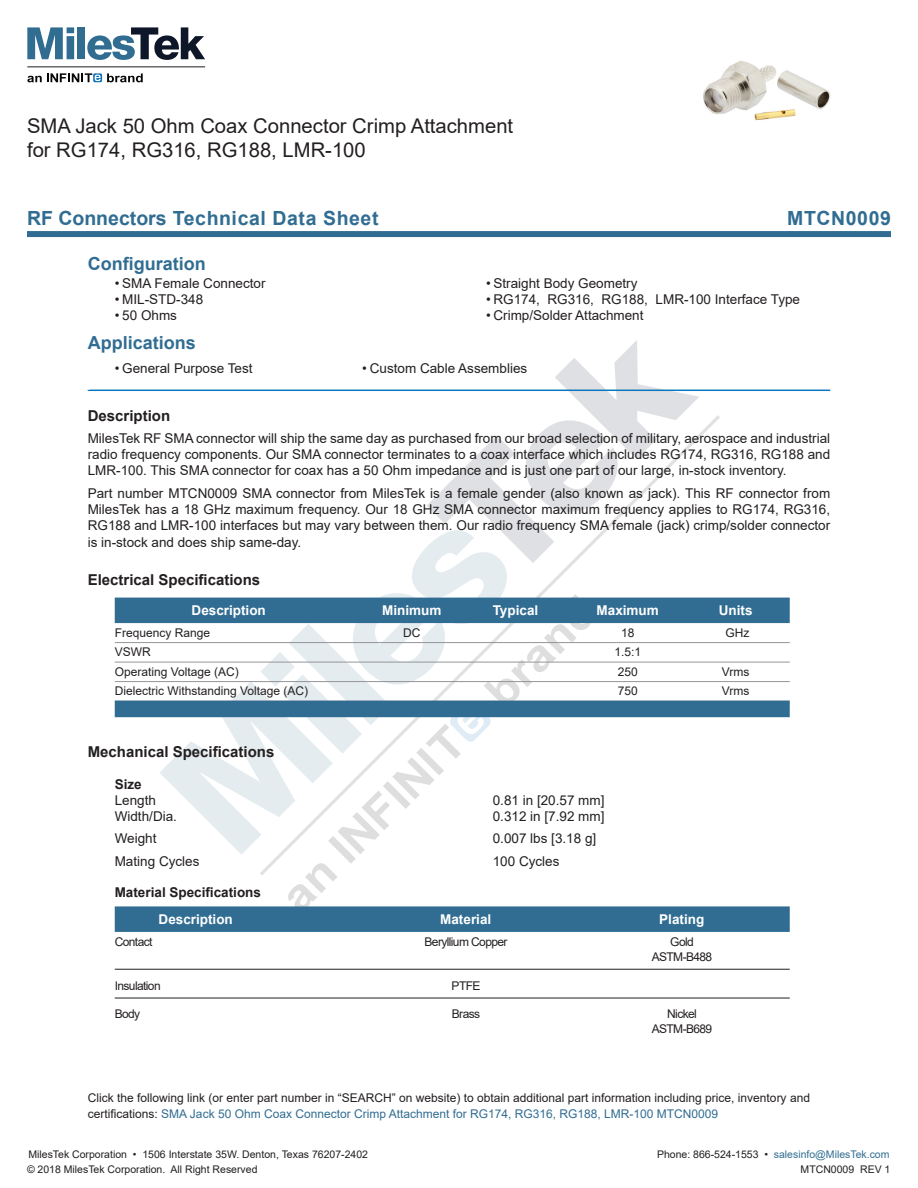
<style>
.page{position:relative;width:918px;height:1188px;background:#fff}
.page>*{position:absolute;margin:0;border:0;box-sizing:border-box;transform-origin:0 0}
.Web_Description_Para{font:20.25px/24.3px "Arial";color:#231f20}
.t1{font:700 19.5px "Arial";letter-spacing:.03em;color:#316d92}
.Head1{font:700 18px "Arial";color:#316d92}
.Head1-2{font:700 15px "Arial";color:#231f20}
.MarketingDescription{font:13.5px/16.2px "Arial";color:#231f20;text-align:justify}
.Specs_Para{font:13.5px "Arial";color:#231f20}
.Table-Header{font:700 13.5px "Arial";color:#fff}
.Head2{font:700 13.5px "Arial";color:#231f20}
.Table_Header_Connect{font:700 13.5px "Arial";color:#fff}
.Description_and_PN_L{font:12px/15.3px "Arial";color:#231f20}
.Table-Body{font:12px "Arial";color:#231f20}
.Table_Body_Connector{font:12px "Arial";letter-spacing:-.05em;color:#231f20}
.Table-Footer{font:12px "Arial";color:#0c77be}
.t2{font:10.5px "Arial";color:#231f20}
.t3{font:10.5px "Arial";color:#316d92}
.MarketingDescription-2{font:700 7.5px "Arial";color:#fff}
.s1{color:#316d92}
.s2{color:#231f20}
</style>
<div class="page">
<svg style="left:159px;top:340px;width:540px;height:566px"></svg>
<svg style="left:256px;top:412px;width:468px;height:467px"></svg>
<div style="left:27px;top:231px;width:864px;height:6px;background:#316d92"></div>
<svg style="left:27px;top:27px;width:47px;height:32px"></svg>
<div style="left:78px;top:27px;width:7px;height:32px;background:#316d91"></div>
<svg style="left:87px;top:27px;width:118px;height:33px"></svg>
<svg style="left:107px;top:73px;width:36px;height:9px"></svg>
<svg style="left:27px;top:73px;width:74px;height:9px"></svg>
<hr style="left:27px;top:66px;width:178px;height:1px;background:#211d1e">
<hr style="left:88px;top:390px;width:742px;height:1px;background:#0c77be">
<div style="left:115px;top:598px;width:675px;height:25px;background:#316d92"></div>
<hr style="left:115px;top:642px;width:675px;height:1px;background:#939598">
<hr style="left:115px;top:662px;width:675px;height:1px;background:#939598">
<hr style="left:115px;top:681px;width:675px;height:1px;background:#939598">
<div style="left:115px;top:701px;width:675px;height:16px;background:#316d92"></div>
<div style="left:115px;top:906px;width:675px;height:26px;background:#316d92"></div>
<hr style="left:115px;top:969px;width:675px;height:1px;background:#231f20">
<hr style="left:115px;top:998px;width:675px;height:1px;background:#231f20">
<img style="left:703px;top:61px;width:128px;height:60px">
<h1 class="Web_Description_Para" style="left:27px;top:114px;width:488px">SMA Jack 50 Ohm Coax Connector Crimp Attachment for RG174, RG316, RG188, LMR-100</h1>
<p class="t1" style="left:27px;top:204px;width:353px">RF Connectors Technical Data Sheet</p>
<p class="t1" style="left:787px;top:204px;width:105px">MTCN0009</p>
<p class="Head1" style="left:88px;top:251px;width:119px">Configuration</p>
<p class="MarketingDescription" style="left:115px;top:275px;width:152px">• SMA Female Connector</p>
<p class="MarketingDescription" style="left:115px;top:291px;width:90px">• MIL-STD-348</p>
<p class="MarketingDescription" style="left:115px;top:307px;width:64px">• 50 Ohms</p>
<p class="MarketingDescription" style="left:486px;top:275px;width:153px">• Straight Body Geometry</p>
<p class="MarketingDescription" style="left:486px;top:291px;width:316px">• RG174, RG316, RG188, LMR-100 Interface Type</p>
<p class="MarketingDescription" style="left:486px;top:307px;width:159px">• Crimp/Solder Attachment</p>
<p class="Head1" style="left:88px;top:330px;width:110px">Applications</p>
<p class="MarketingDescription" style="left:115px;top:360px;width:139px">• General Purpose Test</p>
<p class="MarketingDescription" style="left:362px;top:360px;width:167px">• Custom Cable Assemblies</p>
<p class="MarketingDescription-2" style="left:88px;top:382px;width:4px">.</p>
<p class="Head1-2" style="left:88px;top:405px;width:84px">Description</p>
<p class="MarketingDescription" style="left:88px;top:430px;width:744px">MilesTek RF SMA connector will ship the same day as purchased from our broad selection of military, aerospace and industrial radio frequency components. Our SMA connector terminates to a coax interface which includes RG174, RG316, RG188 and LMR-100. This SMA connector for coax has a 50 Ohm impedance and is just one part of our large, in-stock inventory.</p>
<p class="MarketingDescription" style="left:88px;top:485px;width:744px">Part number MTCN0009 SMA connector from MilesTek is a female gender (also known as jack). This RF connector from MilesTek has a 18 GHz maximum frequency. Our 18 GHz SMA connector maximum frequency applies to RG174, RG316, RG188 and LMR-100 interfaces but may vary between them. Our radio frequency SMA female (jack) crimp/solder connector is in-stock and does ship same-day.</p>
<p class="Head1-2" style="left:88px;top:569px;width:174px">Electrical Specifications</p>
<p class="Table-Header" style="left:192px;top:601px;width:76px">Description</p>
<p class="Table-Header" style="left:382px;top:601px;width:61px">Minimum</p>
<p class="Table-Header" style="left:493px;top:601px;width:47px">Typical</p>
<p class="Table-Header" style="left:597px;top:601px;width:64px">Maximum</p>
<p class="Table-Header" style="left:719px;top:601px;width:35px">Units</p>
<p class="Table-Body" style="left:115px;top:624px;width:97px">Frequency Range</p>
<p class="Table-Body" style="left:403px;top:624px;width:19px">DC</p>
<p class="Table-Body" style="left:621px;top:624px;width:15px">18</p>
<p class="Table-Body" style="left:725px;top:624px;width:25px">GHz</p>
<p class="Table-Body" style="left:115px;top:644px;width:37px">VSWR</p>
<p class="Table-Body" style="left:614px;top:644px;width:28px">1.5:1</p>
<p class="Table-Body" style="left:115px;top:663px;width:126px">Operating Voltage (AC)</p>
<p class="Table-Body" style="left:618px;top:663px;width:22px">250</p>
<p class="Table-Body" style="left:722px;top:663px;width:29px">Vrms</p>
<p class="Table-Body" style="left:115px;top:683px;width:195px">Dielectric Withstanding Voltage (AC)</p>
<p class="Table-Body" style="left:618px;top:683px;width:22px">750</p>
<p class="Table-Body" style="left:722px;top:683px;width:29px">Vrms</p>
<p class="Table-Footer" style="left:115px;top:701px;width:5px">.</p>
<p class="Head1-2" style="left:88px;top:741px;width:188px">Mechanical Specifications</p>
<p class="Head2" style="left:115px;top:774px;width:29px">Size</p>
<p class="Specs_Para" style="left:115px;top:791px;width:43px">Length</p>
<p class="Specs_Para" style="left:493px;top:791px;width:113px">0.81 in [20.57 mm]</p>
<p class="Specs_Para" style="left:115px;top:807px;width:64px">Width/Dia.</p>
<p class="Specs_Para" style="left:493px;top:807px;width:113px">0.312 in [7.92 mm]</p>
<p class="Specs_Para" style="left:115px;top:829px;width:43px">Weight</p>
<p class="Specs_Para" style="left:493px;top:829px;width:105px">0.007 lbs [3.18 g]</p>
<p class="Specs_Para" style="left:115px;top:852px;width:86px">Mating Cycles</p>
<p class="Specs_Para" style="left:493px;top:852px;width:68px">100 Cycles</p>
<p class="Head2" style="left:115px;top:883px;width:148px">Material Specifications</p>
<p class="Table_Header_Connect" style="left:159px;top:909px;width:76px">Description</p>
<p class="Table_Header_Connect" style="left:440px;top:909px;width:53px">Material</p>
<p class="Table_Header_Connect" style="left:659px;top:909px;width:47px">Plating</p>
<p class="Table_Body_Connector" style="left:115px;top:934px;width:39px">Contact</p>
<p class="Table_Body_Connector" style="left:425px;top:934px;width:85px">Beryllium Copper</p>
<p class="Table_Body_Connector" style="left:670px;top:934px;width:25px">Gold</p>
<p class="Table_Body_Connector" style="left:652px;top:948px;width:62px">ASTM-B488</p>
<p class="Table_Body_Connector" style="left:115px;top:977px;width:47px">Insulation</p>
<p class="Table_Body_Connector" style="left:452px;top:977px;width:30px">PTFE</p>
<p class="Table_Body_Connector" style="left:115px;top:1006px;width:27px">Body</p>
<p class="Table_Body_Connector" style="left:452px;top:1006px;width:30px">Brass</p>
<p class="Table_Body_Connector" style="left:667px;top:1006px;width:31px">Nickel</p>
<p class="Table_Body_Connector" style="left:652px;top:1020px;width:62px">ASTM-B689</p>
<p class="Description_and_PN_L" style="left:88px;top:1090px;width:724px">Click the following link (or enter part number in “SEARCH” on website) to obtain additional part information including price, inventory and certifications: <span class="s1">SMA Jack 50 Ohm Coax Connector Crimp Attachment for RG174, RG316, RG188, LMR-100 MTCN0009</span></p>
<p class="t2" style="left:28px;top:1147px;width:341px">MilesTek Corporation • 1506 Interstate 35W. Denton, Texas 76207-2402</p>
<p class="t3" style="left:657px;top:1147px;width:234px"><span class="s2">Phone: 866-524-1553 •</span> salesinfo@MilesTek.com</p>
<p class="t2" style="left:27px;top:1162px;width:232px">© 2018 MilesTek Corporation. All Right Reserved</p>
<p class="t2" style="left:801px;top:1162px;width:91px">MTCN0009 REV 1</p>
</div>
